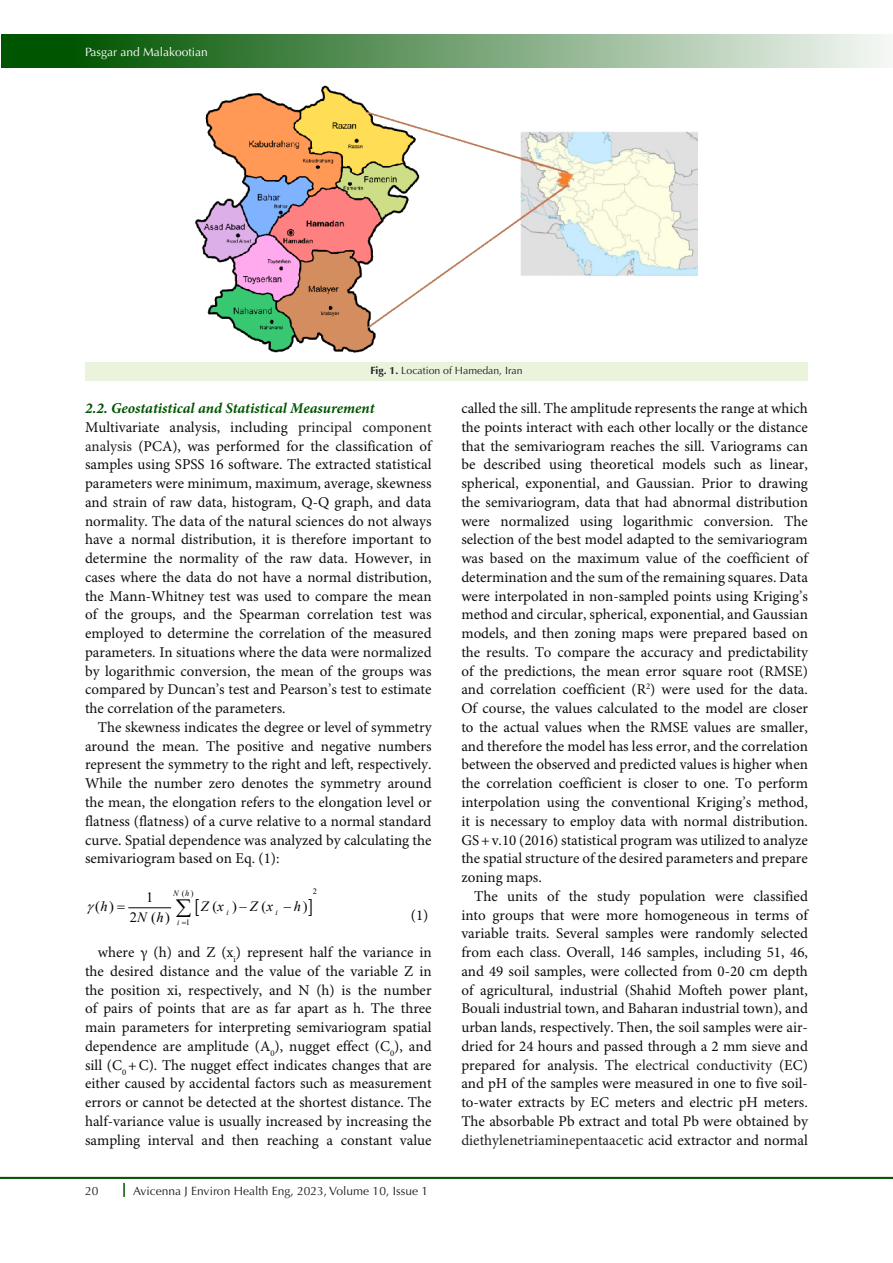
<style>
.page{position:relative;width:893px;height:1263px;background:#fff}
.page>*{position:absolute;margin:0;border:0;box-sizing:border-box;transform-origin:0 0}
.t1{font:15px/18.8px "Minion Pro";color:#0d0d0d;text-align:justify}
.t2{font:italic 700 15px "Minion Pro";color:#050}
.t3{font:14.25px "Times New Roman";color:#000}
.t4{font:italic 14.25px "Times New Roman";color:#000}
.t5{font:12px "Optima LT Std";color:#231f20}
.t6{font:12px "Optima LT Std";color:#fff}
.فهرست_نمودار_و_اشکال{font:10.5px "Optima LT Std";color:#231f20}
.t7{font:italic 8.25px "Times New Roman";color:#000}
.t8{font:8.25px "Times New Roman";color:#000}
.s1{font-weight:700}
.s2{color:#231f20}
.s3{font-style:italic}
.s4{font-style:normal}
</style>
<div class="page">
<hr style="left:0;top:1177px;width:893px;height:2px;background:#050">
<div style="left:1px;top:35px;width:892px;height:33px;background:linear-gradient(to right,#004900,#f4f7f4)"></div>
<svg style="left:123px;top:1183px;width:2px;height:14px"></svg>
<hr style="left:129px;top:907px;width:42px;height:1px;background:#000">
<div style="left:85px;top:362px;width:723px;height:19px;background:#eaf3dc"></div>
<img style="left:195px;top:85px;width:503px;height:268px">
<p class="t6" style="left:85px;top:45px;width:124px">Pasgar and Malakootian</p>
<p class="فهرست_نمودار_و_اشکال" style="left:370px;top:365px;width:154px"><span class="s1">Fig. 1.</span> Location of Hamedan, Iran</p>
<p class="t2" style="left:85px;top:398px;width:291px">2.2. Geostatistical and Statistical Measurement</p>
<p class="t1" style="left:85px;top:418px;width:348px">Multivariate analysis, including <span class="s2">principal component analysis</span> (PCA), was performed for the classification of samples using SPSS 16 software. The extracted statistical parameters were minimum, maximum, average, skewness and strain of raw data, histogram, Q-Q graph, and data normality. The data of the natural sciences do not always have a normal distribution, it is therefore important to determine the normality of the raw data. However, in cases where the data do not have a normal distribution, the Mann-Whitney test was used to compare the mean of the groups, and the Spearman correlation test was employed to determine the correlation of the measured parameters. In situations where the data were normalized by logarithmic conversion, the mean of the groups was compared by Duncan<span class="s2">’</span>s test and Pearson<span class="s2">’</span>s test to estimate the correlation of the parameters.</p>
<p class="t1" style="left:85px;top:718px;width:348px;text-indent:13px">The skewness indicates the degree or level of symmetry around the mean. The positive and negative numbers represent the symmetry to the right and left, respectively.<br>While the number zero denotes the symmetry around the mean, the elongation refers to the elongation level or flatness (flatness) of a curve relative to a normal standard curve. Spatial dependence was analyzed by calculating the semivariogram based on Eq. (1):</p>
<p class="t8" style="left:313px;top:885px;width:6px">2</p>
<p class="t8" style="left:182px;top:888px;width:13px">( )</p>
<p class="t8" style="left:186px;top:916px;width:6px">1</p>
<p class="t7" style="left:173px;top:888px;width:18px">N h</p>
<p class="t3" style="left:146px;top:887px;width:9px">1</p>
<p class="t4" style="left:137px;top:908px;width:56px">Nh∑</p>
<p class="t1" style="left:411px;top:906px;width:19px">(1)</p>
<p class="t1" style="left:85px;top:943px;width:348px;text-indent:13px">where γ (h) and Z (x<sub>i</sub>) represent half the variance in the desired distance and the value of the variable Z in the position xi, respectively, and N (h) is the number of pairs of points that are as far apart as h. The three main parameters for interpreting semivariogram spatial dependence are amplitude (A<sub>0</sub>), nugget effect (C<sub>0</sub>), and sill (C<sub>0</sub> +C). The nugget effect indicates changes that are either caused by accidental factors such as measurement errors or cannot be detected at the shortest distance. The half-variance value is usually increased by increasing the sampling interval and then reaching a constant value</p>
<p class="t3" style="left:95px;top:896px;width:20px">( )</p>
<p class="t3" style="left:212px;top:896px;width:62px">( )−<span class="s3">Z x</span></p>
<p class="t4" style="left:100px;top:897px;width:9px">h</p>
<p class="t4" style="left:201px;top:897px;width:25px">Z x</p>
<p class="t3" style="left:262px;top:896px;width:6px">(</p>
<p class="t4" style="left:284px;top:897px;width:26px">−h<span class="s4">)</span></p>
<p class="t7" style="left:226px;top:906px;width:4px">i</p>
<p class="t7" style="left:276px;top:906px;width:4px">i</p>
<p class="t3" style="left:130px;top:907px;width:42px">2 ()</p>
<p class="t7" style="left:177px;top:916px;width:4px">i</p>
<p class="t5" style="left:85px;top:1184px;width:15px">20</p>
<p class="t5" style="left:133px;top:1184px;width:296px">Avicenna J Environ Health Eng, 2023, Volume 10, Issue 1</p>
<p class="t1" style="left:461px;top:400px;width:348px">called the sill. The amplitude represents the range at which the points interact with each other locally or the distance that the semivariogram reaches the sill. Variograms can be described using theoretical models such as linear, spherical, exponential, and Gaussian. Prior to drawing the semivariogram, data that had abnormal distribution were normalized using logarithmic conversion. The selection of the best model adapted to the semivariogram was based on the maximum value of the coefficient of determination and the sum of the remaining squares. Data were interpolated in non-sampled points using Kriging<span class="s2">’</span>s method and circular, spherical, exponential, and Gaussian models, and then zoning maps were prepared based on the results. To compare the accuracy and predictability of the predictions, the mean error square root (RMSE) and correlation coefficient (R<sup>2</sup>) were used for the data.<br>Of course, the values calculated to the model are closer to the actual values when the RMSE values are smaller, and therefore the model has less error, and the correlation between the observed and predicted values is higher when the correlation coefficient is closer to one. To perform interpolation using the conventional Kriging<span class="s2">’</span>s method, it is necessary to employ data with normal distribution.<br>GS+v.10 (2016) statistical program was utilized to analyze the spatial structure of the desired parameters and prepare zoning maps.</p>
<p class="t1" style="left:461px;top:887px;width:348px;text-indent:13px">The units of the study population were classified into groups that were more homogeneous in terms of variable traits. Several samples were randomly selected from each class. Overall, 146 samples, including 51, 46, and 49 soil samples, were collected from 0-20 cm depth of agricultural, industrial (Shahid Mofteh power plant, Bouali industrial town, and Baharan industrial town), and urban lands, respectively. Then, the soil samples were air&shy;dried for 24 hours and passed through a 2 mm sieve and prepared for analysis. The <span class="s2">electrical conductivity</span> (EC) and pH of the samples were measured in one to five soil&shy;to-water extracts by EC meters and electric pH meters.<br>The absorbable Pb extract and total Pb were obtained by <span class="s2">diethylenetriaminepentaacetic</span> acid extractor and normal</p>
</div>
